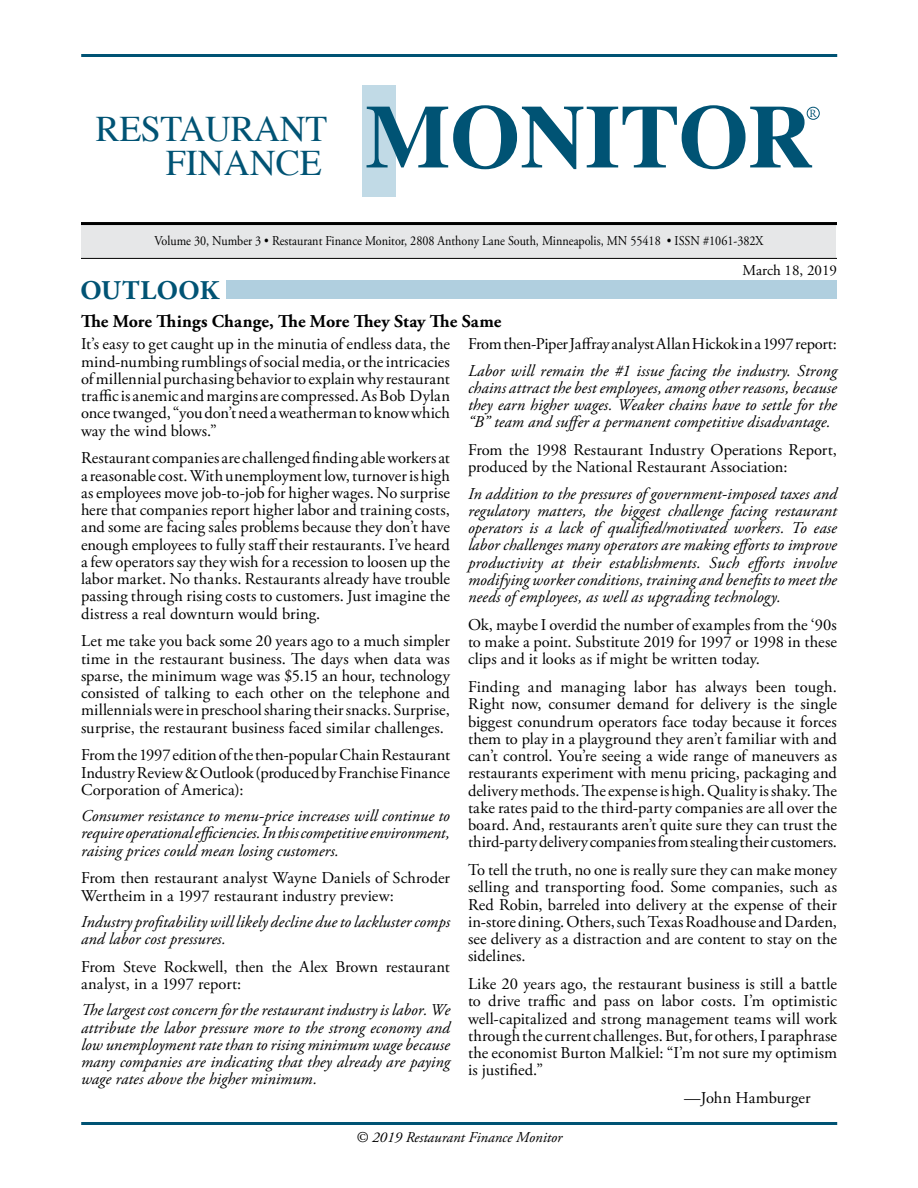
<style>
.page{position:relative;width:918px;height:1188px;background:#fff}
.page>*{position:absolute;margin:0;border:0;box-sizing:border-box;transform-origin:0 0}
.t1{font:700 90px "Times";color:#005374}
.t2{font:36px/34.3px "Times";letter-spacing:-.01em;color:#005374;text-align:right}
.t3{font:700 27px "Adobe Garamond Pro";letter-spacing:.015em;color:#005374}
.t4{font:700 18px "Adobe Garamond Pro";letter-spacing:.005em;color:#000}
.t5{font:16.5px/17.2px "Adobe Garamond Pro";color:#000;text-align:justify}
.t6{font:italic 16.5px/17.2px "Adobe Garamond Pro";letter-spacing:.005em;color:#000;text-align:justify}
.t7{font:italic 15px "Adobe Garamond Pro";color:#000}
.t8{font:15px "Adobe Garamond Pro";color:#000}
.t9{font:13.5px "Adobe Garamond Pro";color:#000;scale:.9 1}
.t10{font:10.95px "Adobe Garamond Pro";color:#005374}
</style>
<div class="page">
<hr style="left:81px;top:54px;width:756px;height:3px;background:#005374">
<hr style="left:81px;top:1122px;width:756px;height:3px;background:#005374">
<div style="left:82px;top:225px;width:754px;height:33px;background:#e6e7e8"></div>
<hr style="left:81px;top:222px;width:756px;height:3px;background:#000">
<hr style="left:81px;top:258px;width:756px;height:1px;background:#000">
<div style="left:226px;top:281px;width:611px;height:18px;background:#b0cfdf"></div>
<div style="left:362px;top:85px;width:34px;height:111px;background:#c1dae6"></div>
<div style="left:807px;top:107px;width:13px;height:13px;border:1px solid #005374;border-radius:50%"></div>
<h2 class="t2" style="left:96px;top:108px;width:233px">RESTAURANT<br>FINANCE</h2>
<h1 class="t1" style="left:365px;top:51px;width:450px">MONITOR</h1>
<p class="t10" style="left:810px;top:107px;width:9px">R</p>
<p class="t9" style="left:155px;top:233px;width:678px">Volume 30, Number 3 • Restaurant Finance Monitor, 2808 Anthony Lane South, Minneapolis, MN 55418 • ISSN #1061-382X</p>
<p class="t8" style="left:743px;top:261px;width:96px">March 18, 2019</p>
<h3 class="t3" style="left:80px;top:274px;width:140px">OUTLOOK</h3>
<p class="t4" style="left:81px;top:310px;width:422px">The More Things Change, The More They Stay The Same</p>
<p class="t5" style="left:81px;top:336px;width:371px">It’s easy to get caught up in the minutia of endless data, the mind-numbing rumblings of social media, or the intricacies of millennial purchasing behavior to explain why restaurant traffic is anemic and margins are compressed. As Bob Dylan once twanged, “you don’t need a weatherman to know which way the wind blows.”</p>
<p class="t5" style="left:81px;top:450px;width:371px">Restaurant companies are challenged finding able workers at a reasonable cost. With unemployment low, turnover is high as employees move job-to-job for higher wages. No surprise here that companies report higher labor and training costs, and some are facing sales problems because they don’t have enough employees to fully staff their restaurants. I’ve heard a few operators say they wish for a recession to loosen up the labor market. No thanks. Restaurants already have trouble passing through rising costs to customers. Just imagine the distress a real downturn would bring.</p>
<p class="t5" style="left:81px;top:633px;width:371px">Let me take you back some 20 years ago to a much simpler time in the restaurant business. The days when data was sparse, the minimum wage was $5.15 an hour, technology consisted of talking to each other on the telephone and millennials were in preschool sharing their snacks. Surprise, surprise, the restaurant business faced similar challenges.</p>
<p class="t5" style="left:81px;top:747px;width:371px">From the 1997 edition of the then-popular Chain Restaurant Industry Review &amp; Outlook (produced by Franchise Finance Corporation of America):</p>
<p class="t6" style="left:81px;top:808px;width:370px">Consumer resistance to menu-price increases will continue to require operational efficiencies. In this competitive environment, raising prices could mean losing customers.</p>
<p class="t5" style="left:81px;top:870px;width:370px">From then restaurant analyst Wayne Daniels of Schroder<br>Wertheim in a 1997 restaurant industry preview:</p>
<p class="t6" style="left:81px;top:914px;width:370px">Industry profitability will likely decline due to lackluster comps and labor cost pressures.</p>
<p class="t5" style="left:81px;top:959px;width:370px">From Steve Rockwell, then the Alex Brown restaurant analyst, in a 1997 report:</p>
<p class="t6" style="left:81px;top:1002px;width:371px">The largest cost concern for the restaurant industry is labor. We attribute the labor pressure more to the strong economy and low unemployment rate than to rising minimum wage because many companies are indicating that they already are paying wage rates above the higher minimum.</p>
<p class="t5" style="left:468px;top:336px;width:370px">From then-Piper Jaffray analyst Allan Hickok in a 1997 report:</p>
<p class="t6" style="left:468px;top:362px;width:371px">Labor will remain the #1 issue facing the industry. Strong chains attract the best employees, among other reasons, because they earn higher wages. Weaker chains have to settle for the “B” team and suffer a permanent competitive disadvantage.</p>
<p class="t5" style="left:468px;top:442px;width:371px">From the 1998 Restaurant Industry Operations Report, produced by the National Restaurant Association:</p>
<p class="t6" style="left:468px;top:485px;width:371px">In addition to the pressures of government-imposed taxes and regulatory matters, the biggest challenge facing restaurant operators is a lack of qualified/motivated workers. To ease labor challenges many operators are making efforts to improve productivity at their establishments. Such efforts involve modifying worker conditions, training and benefits to meet the needs of employees, as well as upgrading technology.</p>
<p class="t5" style="left:468px;top:617px;width:370px">Ok, maybe I overdid the number of examples from the ‘90s to make a point. Substitute 2019 for 1997 or 1998 in these clips and it looks as if might be written today.</p>
<p class="t5" style="left:468px;top:679px;width:371px">Finding and managing labor has always been tough.<br>Right now, consumer demand for delivery is the single biggest conundrum operators face today because it forces them to play in a playground they aren’t familiar with and can’t control. You’re seeing a wide range of maneuvers as restaurants experiment with menu pricing, packaging and delivery methods. The expense is high. Quality is shaky. The take rates paid to the third-party companies are all over the board. And, restaurants aren’t quite sure they can trust the third-party delivery companies from stealing their customers.</p>
<p class="t5" style="left:468px;top:862px;width:371px">To tell the truth, no one is really sure they can make money selling and transporting food. Some companies, such as Red Robin, barreled into delivery at the expense of their in-store dining. Others, such Texas Roadhouse and Darden, see delivery as a distraction and are content to stay on the sidelines.</p>
<p class="t5" style="left:468px;top:976px;width:371px">Like 20 years ago, the restaurant business is still a battle to drive traffic and pass on labor costs. I’m optimistic well-capitalized and strong management teams will work through the current challenges. But, for others, I paraphrase the economist Burton Malkiel: “I’m not sure my optimism is justified.”</p>
<p class="t5" style="left:684px;top:1090px;width:128px">—John Hamburger</p>
<p class="t7" style="left:356px;top:1128px;width:208px">© 2019 Restaurant Finance Monitor</p>
</div>
